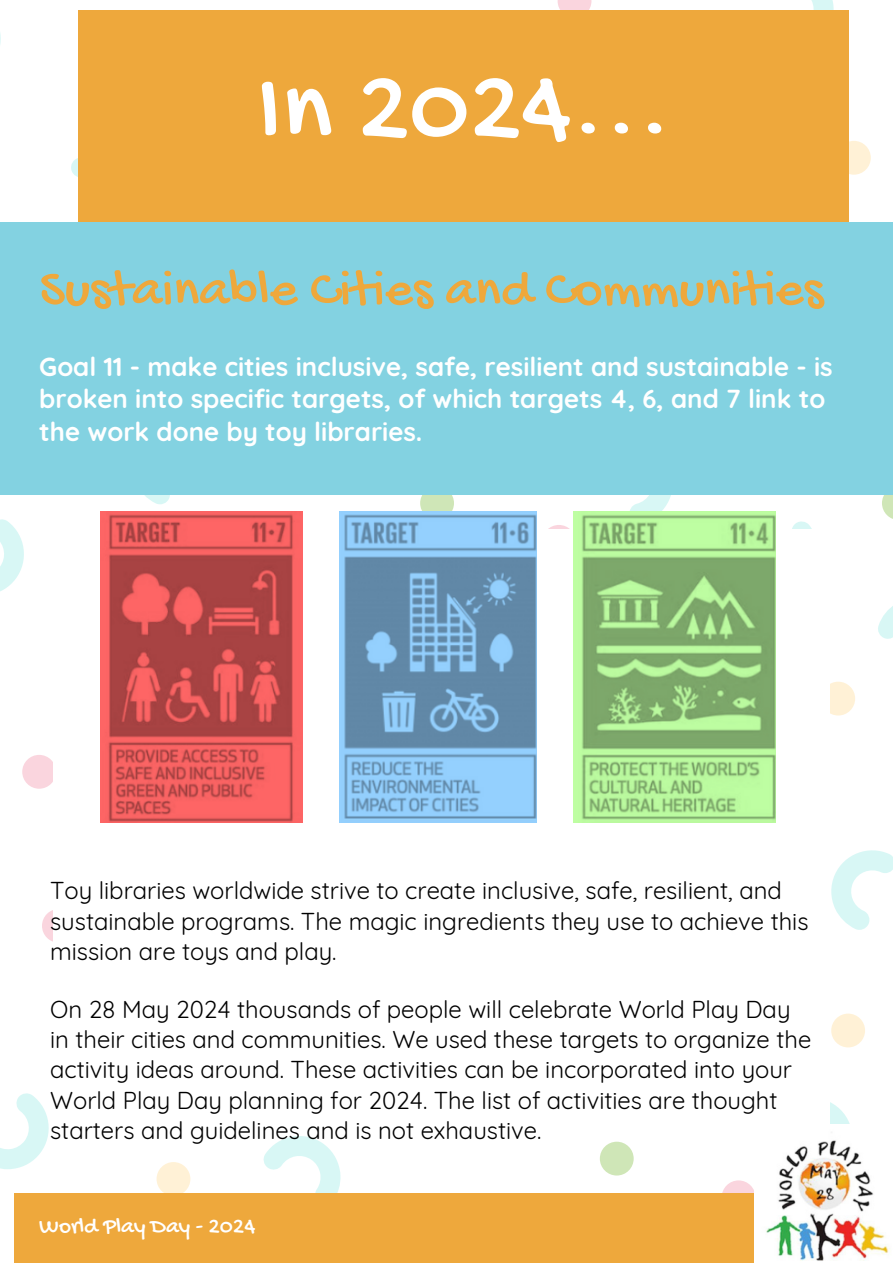
<style>
.page{position:relative;width:893px;height:1264px;background:#fff}
.page>*{position:absolute;margin:0;border:0;box-sizing:border-box;transform-origin:0 0}
.t1{font:105.75px "Gochi Hand";color:#fff}
.t2{font:54px "Gochi Hand";color:#eea83c}
.t3{font:700 25.95px/32.5px "Quicksand";color:#fff}
.t4{font:23.85px/30.3px "Quicksand";color:#000}
.t5{font:23.1px "Gochi Hand";color:#fff}
</style>
<div class="page">
<div style="left:22px;top:755px;width:34px;height:33px;background:#fad5de;border-radius:50%"></div>
<div style="left:42px;top:908px;width:34px;height:34px;background:#fad5de;border-radius:50%"></div>
<svg style="left:0;top:519px;width:24px;height:72px"></svg>
<svg style="left:542px;top:525px;width:33px;height:34px"></svg>
<svg style="left:881px;top:494px;width:11px;height:25px"></svg>
<svg style="left:420px;top:486px;width:34px;height:34px"></svg>
<svg style="left:821px;top:681px;width:34px;height:34px"></svg>
<svg style="left:775px;top:520px;width:37px;height:9px"></svg>
<svg style="left:613px;top:494px;width:64px;height:18px"></svg>
<svg style="left:878px;top:607px;width:14px;height:32px"></svg>
<div style="left:156px;top:1161px;width:34px;height:34px;background:#fff1d6;border-radius:50%"></div>
<svg style="left:0;top:1093px;width:49px;height:76px"></svg>
<svg style="left:263px;top:1136px;width:78px;height:57px"></svg>
<svg style="left:721px;top:1180px;width:34px;height:34px"></svg>
<div style="left:599px;top:1141px;width:34px;height:34px;background:#cfe6b7;border-radius:50%"></div>
<div style="left:831px;top:1013px;width:34px;height:34px;background:#fff1d6;border-radius:50%"></div>
<svg style="left:830px;top:1102px;width:20px;height:22px"></svg>
<svg style="left:831px;top:850px;width:61px;height:80px"></svg>
<div style="left:53px;top:529px;width:51px;height:601px;background:#fff"></div>
<svg style="left:0;top:33px;width:1px;height:12px"></svg>
<svg style="left:71px;top:158px;width:7px;height:19px"></svg>
<svg style="left:107px;top:494px;width:90px;height:11px"></svg>
<svg style="left:557px;top:0;width:34px;height:11px"></svg>
<div style="left:836px;top:141px;width:34px;height:34px;background:#fff1d6;border-radius:50%"></div>
<svg style="left:756px;top:0;width:82px;height:11px"></svg>
<div style="left:801px;top:11px;width:47px;height:211px;background:#eea83c"></div>
<div style="left:126px;top:11px;width:675px;height:211px;background:#eea83c"></div>
<div style="left:78px;top:11px;width:48px;height:211px;background:#eea83c"></div>
<div style="left:36px;top:222px;width:814px;height:272px;background:#83d2e1"></div>
<div style="left:850px;top:222px;width:42px;height:272px;background:#83d2e1"></div>
<div style="left:0;top:222px;width:36px;height:272px;background:#83d2e1"></div>
<div style="left:709px;top:1193px;width:45px;height:69px;background:#eea83c"></div>
<div style="left:60px;top:1193px;width:649px;height:69px;background:#eea83c"></div>
<div style="left:14px;top:1193px;width:46px;height:69px;background:#eea83c"></div>
<img style="left:754px;top:1140px;width:136px;height:121px">
<img style="left:100px;top:512px;width:202px;height:310px">
<img style="left:340px;top:512px;width:196px;height:310px">
<img style="left:574px;top:512px;width:201px;height:310px">
<p class="t1" style="left:256px;top:53px;width:416px">In 2024...</p>
<p class="t2" style="left:40px;top:261px;width:784px">Sustainable Cities and Communities</p>
<p class="t3" style="left:39px;top:349px;width:794px">Goal 11 - make cities inclusive, safe, resilient and sustainable - is broken into specific targets, of which targets 4, 6, and 7 link to the work done by toy libraries.</p>
<p class="t4" style="left:50px;top:875px;width:759px">Toy libraries worldwide strive to create inclusive, safe, resilient, and sustainable programs. The magic ingredients they use to achieve this mission are toys and play.</p>
<p class="t4" style="left:50px;top:993px;width:762px">On 28 May 2024 thousands of people will celebrate World Play Day in their cities and communities. We used these targets to organize the activity ideas around. These activities can be incorporated into your World Play Day planning for 2024. The list of activities are thought starters and guidelines and is not exhaustive.</p>
<p class="t5" style="left:39px;top:1213px;width:217px">World Play Day - 2024</p>
</div>
